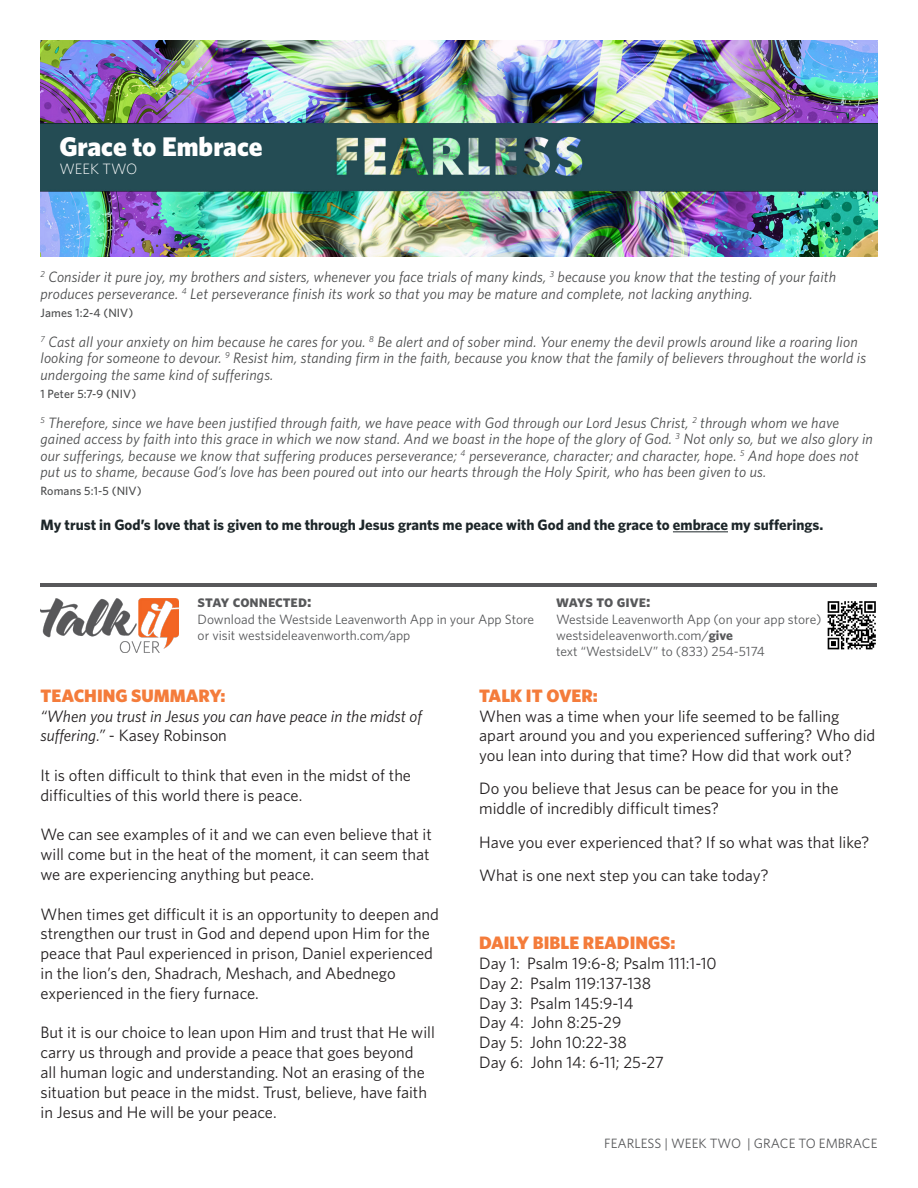
<style>
.page{position:relative;width:918px;height:1188px;background:#fff}
.page>*{position:absolute;margin:0;border:0;box-sizing:border-box;transform-origin:0 0}
.t1{font:900 27px "Whitney HTF";color:#fff}
.H2_Orange{font:900 18px "Whitney HTF";color:#f47c3b}
.TIO-paragraph{font:16.5px/19.8px "Whitney HTF";color:#231f20}
.TIO-Scriptures{font:16.5px "Whitney HTF";color:#231f20}
.t2{font:italic 16.5px/19.8px "Whitney HTF";color:#231f20}
.Connect_Heading{font:16.5px "Whitney HTF Bold SC";letter-spacing:-.01em;color:#57585a}
.Scripture_Left_Last{font:italic 15px/16.5px "Whitney HTF";letter-spacing:.01em;color:#4b4c4d}
.Fillin_Bold{font:700 15px "Whitney HTF";color:#1d2629}
.t3{font:300 15px "Whitney HTF";color:#fff}
.connect_text{font:13.5px/16.2px "Whitney HTF";color:#57585a}
.Scripture_Reference{font:500 12px "Whitney HTF";letter-spacing:.01em;color:#4b4c4d}
.s1{font-weight:700}
.s2{font-style:normal}
</style>
<div class="page">
<img style="left:40px;top:40px;width:838px;height:216px">
<hr style="left:673px;top:532px;width:55px;height:1px;background:#1d2629">
<hr style="left:40px;top:583px;width:838px;height:4px;background:#58585a">
<img style="left:40px;top:598px;width:138px;height:55px">
<svg style="left:827px;top:601px;width:46px;height:49px"></svg>
<svg style="left:828px;top:601px;width:48px;height:48px"></svg>
<h1 class="t1" style="left:59px;top:130px;width:205px">Grace to Embrace</h1>
<p class="t3" style="left:59px;top:160px;width:79px">WEEK TWO</p>
<p class="Scripture_Left_Last" style="left:40px;top:269px;width:797px"><sup>2</sup> Consider it pure joy, my brothers and sisters, whenever you face trials of many kinds, <sup>3</sup> because you know that the testing of your faith produces perseverance. <sup>4</sup> Let perseverance finish its work so that you may be mature and complete, not lacking anything.</p>
<p class="Scripture_Reference" style="left:40px;top:305px;width:94px">James 1:2-4 (NIV)</p>
<p class="Scripture_Left_Last" style="left:40px;top:333px;width:827px"><sup>7</sup> Cast all your anxiety on him because he cares for you. <sup>8</sup> Be alert and of sober mind. Your enemy the devil prowls around like a roaring lion looking for someone to devour. <sup>9</sup> Resist him, standing firm in the faith, because you know that the family of believers throughout the world is undergoing the same kind of sufferings.</p>
<p class="Scripture_Reference" style="left:40px;top:386px;width:97px">1 Peter 5:7-9 (NIV)</p>
<p class="Scripture_Left_Last" style="left:40px;top:414px;width:834px"><sup>5</sup> Therefore, since we have been justified through faith, we have peace with God through our Lord Jesus Christ, <sup>2</sup> through whom we have gained access by faith into this grace in which we now stand. And we boast in the hope of the glory of God. <sup>3</sup> Not only so, but we also glory in our sufferings, because we know that suffering produces perseverance; <sup>4</sup> perseverance, character; and character, hope. <sup>5</sup> And hope does not put us to shame, because God’s love has been poured out into our hearts through the Holy Spirit, who has been given to us.</p>
<p class="Scripture_Reference" style="left:40px;top:484px;width:103px">Romans 5:1-5 (NIV)</p>
<p class="Fillin_Bold" style="left:40px;top:516px;width:784px">My trust in God’s love that is given to me through Jesus grants me peace with God and the grace to embrace my sufferings.</p>
<p class="Connect_Heading" style="left:198px;top:592px;width:115px">stay connected:</p>
<p class="connect_text" style="left:198px;top:610px;width:338px">Download the Westside Leavenworth App in your App Store or visit westsideleavenworth.com/app</p>
<p class="Connect_Heading" style="left:556px;top:592px;width:96px">ways to give:</p>
<p class="connect_text" style="left:556px;top:610px;width:267px">Westside Leavenworth App (on your app store) westsideleavenworth.com/<span class="s1">give</span></p>
<p class="connect_text" style="left:556px;top:643px;width:210px">text “WestsideLV” to (833) 254-5174</p>
<p class="H2_Orange" style="left:40px;top:685px;width:187px">TEACHING SUMMARY:</p>
<p class="t2" style="left:40px;top:706px;width:383px">“When you trust in Jesus you can have peace in the midst of suffering.” <span class="s2">- Kasey Robinson</span></p>
<p class="TIO-paragraph" style="left:40px;top:765px;width:372px">It is often difficult to think that even in the midst of the difficulties of this world there is peace.</p>
<p class="TIO-paragraph" style="left:40px;top:824px;width:393px">We can see examples of it and we can even believe that it will come but in the heat of the moment, it can seem that we are experiencing anything but peace.</p>
<p class="TIO-paragraph" style="left:40px;top:904px;width:400px">When times get difficult it is an opportunity to deepen and strengthen our trust in God and depend upon Him for the peace that Paul experienced in prison, Daniel experienced in the lion’s den, Shadrach, Meshach, and Abednego experienced in the fiery furnace.</p>
<p class="TIO-paragraph" style="left:40px;top:1022px;width:396px">But it is our choice to lean upon Him and trust that He will carry us through and provide a peace that goes beyond<br>all human logic and understanding. Not an erasing of the situation but peace in the midst. Trust, believe, have faith in Jesus and He will be your peace.</p>
<p class="H2_Orange" style="left:479px;top:685px;width:120px">TALK IT OVER:</p>
<p class="TIO-paragraph" style="left:479px;top:706px;width:398px">When was a time when your life seemed to be falling apart around you and you experienced suffering? Who did you lean into during that time? How did that work out?</p>
<p class="TIO-paragraph" style="left:479px;top:778px;width:361px">Do you believe that Jesus can be peace for you in the middle of incredibly difficult times?</p>
<p class="TIO-paragraph" style="left:479px;top:832px;width:392px">Have you ever experienced that? If so what was that like?</p>
<p class="TIO-paragraph" style="left:479px;top:865px;width:291px">What is one next step you can take today?</p>
<p class="H2_Orange" style="left:479px;top:932px;width:198px">DAILY BIBLE READINGS:</p>
<p class="TIO-Scriptures" style="left:479px;top:954px;width:239px">Day 1: Psalm 19:6-8; Psalm 111:1-10</p>
<p class="TIO-Scriptures" style="left:479px;top:973px;width:174px">Day 2: Psalm 119:137-138</p>
<p class="TIO-Scriptures" style="left:479px;top:993px;width:156px">Day 3: Psalm 145:9-14</p>
<p class="TIO-Scriptures" style="left:479px;top:1013px;width:144px">Day 4: John 8:25-29</p>
<p class="TIO-Scriptures" style="left:479px;top:1033px;width:149px">Day 5: John 10:22-38</p>
<p class="TIO-Scriptures" style="left:479px;top:1053px;width:186px">Day 6: John 14: 6-11; 25-27</p>
<p class="connect_text" style="left:604px;top:1134px;width:275px">FEARLESS | WEEK TWO | GRACE TO EMBRACE</p>
</div>
